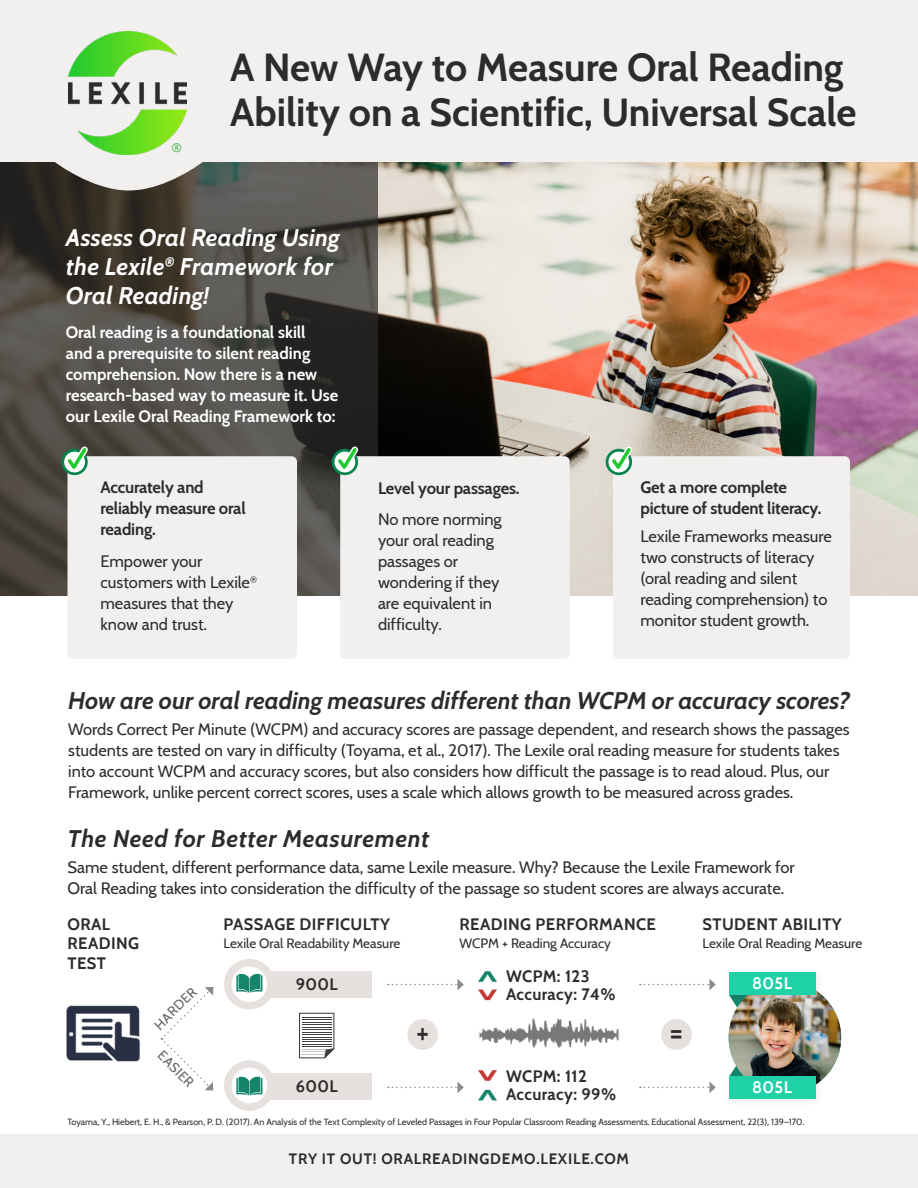
<style>
.page{position:relative;width:918px;height:1188px;background:#fff}
.page>*{position:absolute;margin:0;border:0;box-sizing:border-box;transform-origin:0 0}
.t1{font:700 45px "Cabin";color:#14856b;scale:.67 1}
.t2{font:700 39px/45px "Cabin";color:#2c2c2c}
.t3{font:35.4px "Cabin";color:#2c2c2c;scale:.83 1}
.t4{font:italic 700 24px "Cabin";color:#2c2c2c}
.t5{font:italic 700 24px/28.8px "Cabin";letter-spacing:.01em;color:#fff}
.t6{font:italic 700 24px "Cabin";letter-spacing:.025em;color:#2c2c2c}
.t7{font:16.5px/21px "Cabin";color:#2c2c2c}
.t8{font:700 16.5px/21px "Cabin";color:#fff}
.t9{font:700 16.5px/18px "Cabin";letter-spacing:.015em;color:#2c2c2c}
.t10{font:700 16.5px/21px "Cabin";letter-spacing:-.01em;color:#2c2c2c}
.t11{font:700 15px "Cabin";letter-spacing:.05em;color:#2c2c2c}
.t12{font:13.5px "Cabin";color:#2c2c2c}
.t13{font:13.5px "Cabin";color:#656565}
.t14{font:9px "Cabin";color:#2c2c2c}
.s1{color:#c23934}
</style>
<div class="page">
<img style="left:378px;top:162px;width:540px;height:434px">
<svg style="left:0;top:162px;width:378px;height:434px;background:#4b4943"></svg>
<div style="left:0;top:0;width:918px;height:162px;background:#f2f0ee"></div>
<svg style="left:54px;top:73px;width:150px;height:113px"></svg>
<img style="left:69px;top:31px;width:118px;height:124px">
<div style="left:340px;top:456px;width:230px;height:203px;background:#f2f0ee;border-radius:5px"></div>
<div style="left:67px;top:456px;width:230px;height:203px;background:#f2f0ee;border-radius:5px"></div>
<div style="left:613px;top:456px;width:237px;height:203px;background:#f2f0ee;border-radius:5px"></div>
<svg style="left:331px;top:467px;width:26px;height:9px"></svg>
<div style="left:0;top:1134px;width:918px;height:54px;background:#f2f0ee"></div>
<svg style="left:729px;top:1005px;width:10px;height:66px"></svg>
<img style="left:729px;top:981px;width:112px;height:113px;border-radius:56px">
<div style="left:23px;top:186px;width:358px;height:281px;background:#2c2c2c;opacity:.52"></div>
<div style="left:407px;top:1019px;width:31px;height:31px;background:#e6e1de;border-radius:50%"></div>
<div style="left:661px;top:1019px;width:31px;height:31px;background:#e6e1de;border-radius:50%"></div>
<img style="left:479px;top:1018px;width:140px;height:30px">
<div style="left:262px;top:972px;width:110px;height:26px;background:#e6e1de"></div>
<svg style="left:228px;top:963px;width:43px;height:43px"></svg>
<div style="left:224px;top:959px;width:51px;height:51px;border:8px solid #e6e1de;border-radius:50%"></div>
<svg style="left:236px;top:973px;width:26px;height:20px"></svg>
<div style="left:262px;top:1073px;width:110px;height:27px;background:#e6e1de"></div>
<svg style="left:228px;top:1064px;width:43px;height:43px"></svg>
<div style="left:224px;top:1060px;width:51px;height:51px;border:8px solid #e6e1de;border-radius:50%"></div>
<svg style="left:388px;top:979px;width:76px;height:11px"></svg>
<svg style="left:388px;top:1082px;width:76px;height:11px"></svg>
<svg style="left:640px;top:979px;width:76px;height:11px"></svg>
<svg style="left:640px;top:1082px;width:76px;height:11px"></svg>
<svg style="left:161px;top:987px;width:52px;height:103px"></svg>
<svg style="left:236px;top:1076px;width:26px;height:20px"></svg>
<img style="left:66px;top:1005px;width:74px;height:57px">
<svg style="left:299px;top:1013px;width:35px;height:45px"></svg>
<svg style="left:60px;top:441px;width:34px;height:35px"></svg>
<svg style="left:605px;top:441px;width:33px;height:35px"></svg>
<div style="left:723px;top:1071px;width:102px;height:38px;background:#2c2c2c;opacity:.1"></div>
<div style="left:729px;top:1077px;width:86px;height:22px;background:#1fd1a7"></div>
<div style="left:723px;top:967px;width:102px;height:38px;background:#2c2c2c;opacity:.1"></div>
<div style="left:729px;top:973px;width:86px;height:22px;background:#1fd1a7"></div>
<h2 class="t2" style="left:230px;top:42px;width:628px">A New Way to Measure Oral Reading<br>Ability on a Scientific, Universal Scale</h2>
<h3 class="t5" style="left:66px;top:221px;width:275px">Assess Oral Reading Using the Lexile<sup>®</sup> Framework for<br>Oral Reading!</h3>
<p class="t8" style="left:66px;top:321px;width:274px">Oral reading is a foundational skill<br>and a prerequisite to silent reading comprehension. Now there is a new research-based way to measure it. Use our Lexile Oral Reading Framework to:</p>
<p class="t10" style="left:100px;top:476px;width:147px">Accurately and reliably measure oral reading.</p>
<p class="t7" style="left:100px;top:550px;width:158px">Empower your customers with Lexile<sup>® </sup>measures that they know and trust.</p>
<p class="t10" style="left:378px;top:476px;width:143px">Level your passages.</p>
<p class="t7" style="left:378px;top:508px;width:125px">No more norming your oral reading passages or wondering if they are equivalent in difficulty.</p>
<p class="t10" style="left:640px;top:476px;width:183px">Get a more complete picture of student literacy.</p>
<p class="t7" style="left:640px;top:525px;width:193px">Lexile Frameworks measure two constructs of literacy (oral reading and silent reading comprehension) to monitor student growth.</p>
<h3 class="t4" style="left:68px;top:681px;width:784px">How are our oral reading measures different than WCPM or accuracy scores?</h3>
<p class="t7" style="left:68px;top:718px;width:783px">Words Correct Per Minute (WCPM) and accuracy scores are passage dependent, and research shows the passages students are tested on vary in difficulty (Toyama, et al., 2017). The Lexile oral reading measure for students takes into account WCPM and accuracy scores, but also considers how difficult the passage is to read aloud. Plus, our Framework, unlike percent correct scores, uses a scale which allows growth to be measured across grades.</p>
<h3 class="t6" style="left:68px;top:819px;width:363px">The Need for Better Measurement</h3>
<p class="t7" style="left:68px;top:856px;width:729px">Same student, different performance data, same Lexile measure. Why? Because the Lexile Framework for<br>Oral Reading takes into consideration the difficulty of the passage so student scores are always accurate.</p>
<p class="t9" style="left:68px;top:913px;width:73px;line-height:19.5px">ORAL<br>READING<br>TEST</p>
<p class="t13" style="left:149px;top:1020px;width:55px;rotate:-45deg">HARDER</p>
<p class="t13" style="left:168px;top:1046px;width:46px;rotate:45deg">EASIER</p>
<p class="t9" style="left:224px;top:914px;width:168px">PASSAGE DIFFICULTY</p>
<p class="t12" style="left:224px;top:933px;width:178px">Lexile Oral Readability Measure</p>
<p class="t9" style="left:296px;top:975px;width:44px">900L</p>
<p class="t9" style="left:459px;top:914px;width:198px">READING PERFORMANCE</p>
<p class="t12" style="left:459px;top:933px;width:153px">WCPM + Reading Accuracy</p>
<p class="t9" style="left:506px;top:966px;width:111px">WCPM: 123<br>Accuracy: 74%</p>
<h3 class="t3" style="left:416px;top:1004px;width:17px">+</h3>
<h3 class="t3" style="left:670px;top:1004px;width:17px">=</h3>
<p class="t9" style="left:296px;top:1076px;width:44px">600L</p>
<h1 class="t1" style="left:449px;top:1101px;width:48px;rotate:-90deg">&gt;<span class="s1">&lt;</span></h1>
<p class="t9" style="left:506px;top:1067px;width:112px">WCPM: 112<br>Accuracy: 99%</p>
<p class="t9" style="left:702px;top:914px;width:141px">STUDENT ABILITY</p>
<p class="t12" style="left:702px;top:933px;width:161px">Lexile Oral Reading Measure</p>
<p class="t8" style="left:752px;top:972px;width:41px">805L</p>
<p class="t8" style="left:752px;top:1076px;width:41px">805L</p>
<p class="t14" style="left:68px;top:1114px;width:738px">Toyama, Y., Hiebert, E. H., &amp; Pearson, P. D. (2017). An Analysis of the Text Complexity of Leveled Passages in Four Popular Classroom Reading Assessments. Educational Assessment, 22(3), 139–170.</p>
<p class="t11" style="left:289px;top:1147px;width:342px">TRY IT OUT! ORALREADINGDEMO.LEXILE.COM</p>
</div>
